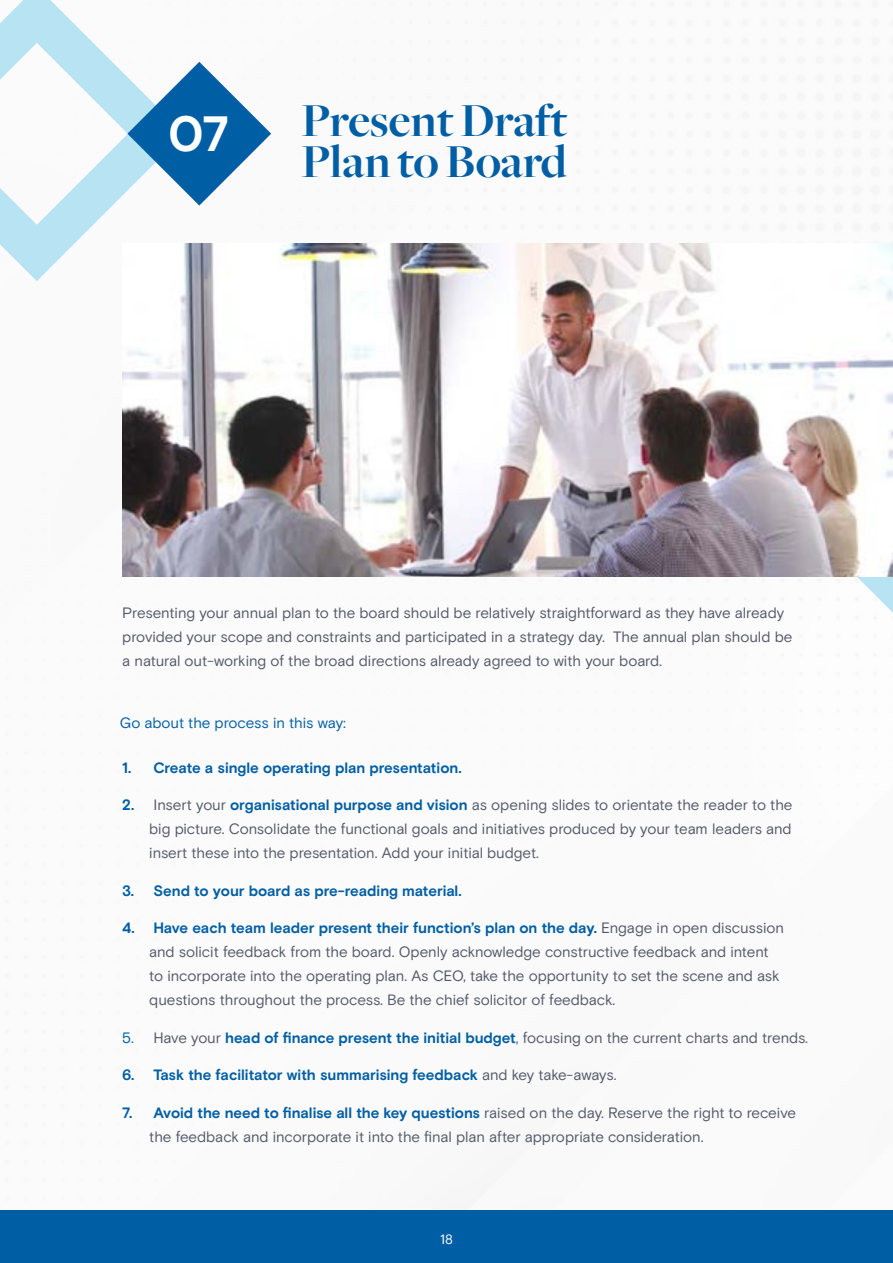
<style>
.page{position:relative;width:893px;height:1263px;background:#fff}
.page>*{position:absolute;margin:0;border:0;box-sizing:border-box;transform-origin:0 0}
.t1{font:700 49.5px "Basis Grotesque Pro";color:#fff}
.t2{font:700 49.05px/41.4px "Freight Big";letter-spacing:-.005em;color:#005ea4}
.t3{font:15px/24px "Basis Grotesque Pro";letter-spacing:-.005em;color:#515868}
.t4{font:700 15px "Basis Grotesque Pro";letter-spacing:-.005em;color:#005ea4}
.t5{font:15px "Basis Grotesque Pro";letter-spacing:-.005em;color:#005ea4}
.t6{font:13.5px "Basis Grotesque Pro";color:#fff}
.s1{font-weight:700;color:#005ea4}
.s2{color:#005ea4}
.s3{font-weight:400;color:#515868}
</style>
<div class="page">
<svg style="left:0;top:0;width:127px;height:281px"></svg>
<svg style="left:856px;top:577px;width:37px;height:36px"></svg>
<svg style="left:127px;top:62px;width:144px;height:144px"></svg>
<img style="left:122px;top:243px;width:771px;height:334px">
<div style="left:0;top:1210px;width:893px;height:53px;background:#005ea4"></div>
<h1 class="t1" style="left:168px;top:105px;width:62px">07</h1>
<h2 class="t2" style="left:302px;top:101px;width:267px">Present Draft<br>Plan to Board</h2>
<p class="t3" style="left:122px;top:601px;width:672px">Presenting your annual plan to the board should be relatively straightforward as they have already provided your scope and constraints and participated in a strategy day. The annual plan should be a natural out-working of the broad directions already agreed to with your board.</p>
<p class="t5" style="left:120px;top:714px;width:228px">Go about the process in this way:</p>
<p class="t4" style="left:122px;top:759px;width:341px">1. Create a single operating plan presentation.</p>
<p class="t3" style="left:149px;top:793px;width:645px;text-align:justify;text-indent:-27px"><span class="s1">2.</span> Insert your <span class="s1">organisational purpose and vision</span> as opening slides to orientate the reader to the big picture. Consolidate the functional goals and initiatives produced by your team leaders and insert these into the presentation. Add your initial budget.</p>
<p class="t4" style="left:122px;top:882px;width:341px">3. Send to your board as pre-reading material.</p>
<p class="t3" style="left:149px;top:916px;width:636px;text-indent:-27px"><span class="s1">4. Have each team leader present their function’s plan on the day.</span> Engage in open discussion and solicit feedback from the board. Openly acknowledge constructive feedback and intent to incorporate into the operating plan. As CEO, take the opportunity to set the scene and ask questions throughout the process. Be the chief solicitor of feedback.</p>
<p class="t3" style="left:122px;top:1026px;width:687px"><span class="s2">5.</span> Have your <span class="s1">head of finance present the initial budget</span>, focusing on the current charts and trends.</p>
<p class="t4" style="left:122px;top:1066px;width:496px">6. Task the facilitator with summarising feedback <span class="s3">and key take-aways.</span></p>
<p class="t3" style="left:149px;top:1101px;width:648px;text-indent:-27px"><span class="s1">7. Avoid the need to finalise all the key questions</span> raised on the day. Reserve the right to receive the feedback and incorporate it into the final plan after appropriate consideration.</p>
<p class="t6" style="left:440px;top:1232px;width:14px">18</p>
</div>
